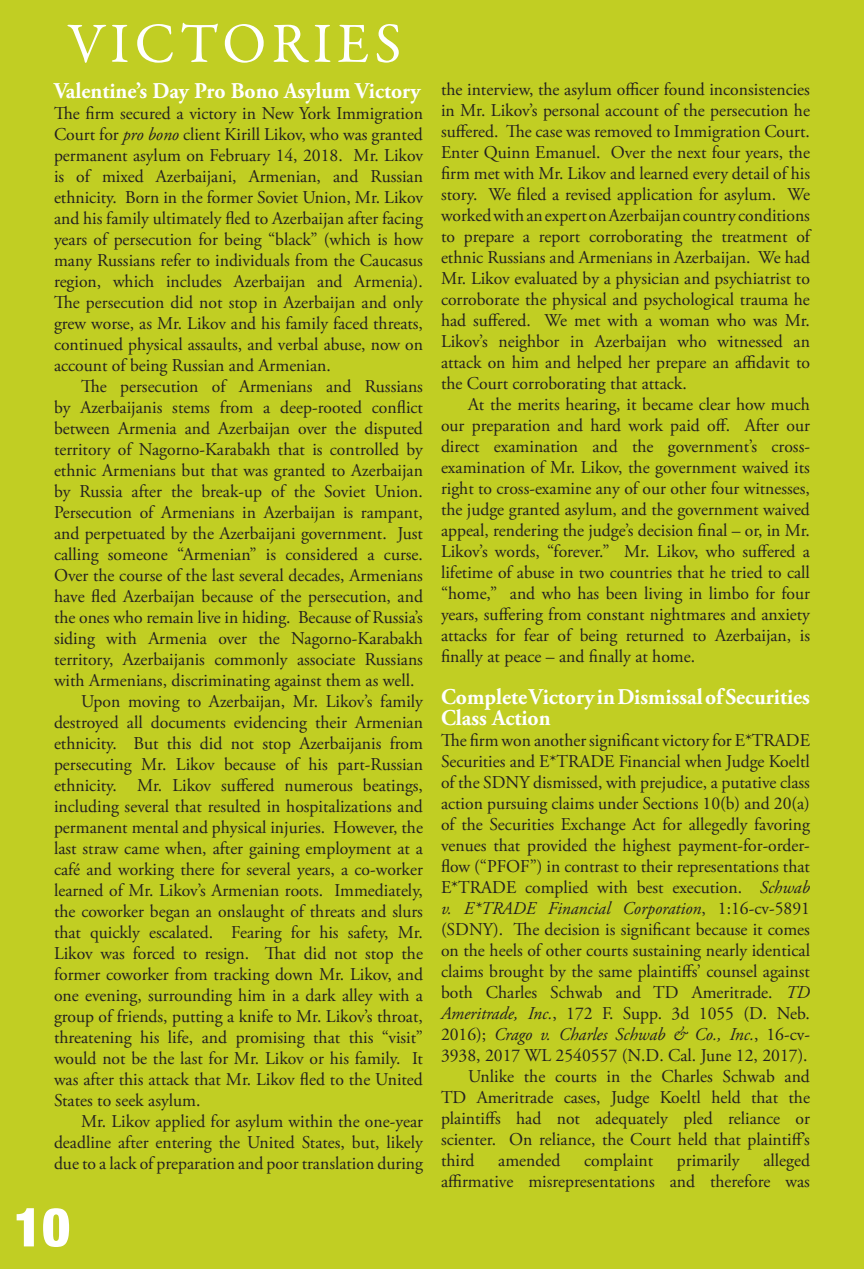
<style>
.page{position:relative;width:864px;height:1269px;background:#c1ce23}
.page>*{position:absolute;margin:0;border:0;box-sizing:border-box;transform-origin:0 0}
.t1{font:57px "Garamond Premr Pro";letter-spacing:.09em;color:#fff}
.t2{font:900 condensed 54px "Helvetica Neue";color:#fff}
.QE_-_Main_Article_St{font:700 22.5px/21px "Adobe Garamond Pro";color:#fff;scale:.96 1}
.QE_-_Main_Article_St-2{font:18px/21px "Adobe Garamond Pro";color:#231f20;text-align:justify}
.s1{font-style:italic}
</style>
<div class="page">
<p class="t1" style="left:68px;top:9px;width:335px">VICTORIES</p>
<p class="QE_-_Main_Article_St" style="left:54px;top:81px;width:384px">Valentine’s Day Pro Bono Asylum Victory</p>
<p class="QE_-_Main_Article_St-2" style="left:54px;top:104px;width:371px">The firm secured a victory in New York Immigration Court for <span class="s1">pro bono</span> client Kirill Likov, who was granted permanent asylum on February 14, 2018. Mr. Likov is of mixed Azerbaijani, Armenian, and Russian ethnicity. Born in the former Soviet Union, Mr. Likov and his family ultimately fled to Azerbaijan after facing years of persecution for being “black” (which is how many Russians refer to individuals from the Caucasus region, which includes Azerbaijan and Armenia).<br>The persecution did not stop in Azerbaijan and only grew worse, as Mr. Likov and his family faced threats, continued physical assaults, and verbal abuse, now on account of being Russian and Armenian.</p>
<p class="QE_-_Main_Article_St-2" style="left:54px;top:377px;width:371px;text-indent:27px">The persecution of Armenians and Russians by Azerbaijanis stems from a deep-rooted conflict between Armenia and Azerbaijan over the disputed territory of Nagorno-Karabakh that is controlled by ethnic Armenians but that was granted to Azerbaijan by Russia after the break-up of the Soviet Union.<br>Persecution of Armenians in Azerbaijan is rampant, and perpetuated by the Azerbaijani government. Just calling someone “Armenian” is considered a curse.<br>Over the course of the last several decades, Armenians have fled Azerbaijan because of the persecution, and the ones who remain live in hiding. Because of Russia’s siding with Armenia over the Nagorno-Karabakh territory, Azerbaijanis commonly associate Russians with Armenians, discriminating against them as well.</p>
<p class="QE_-_Main_Article_St-2" style="left:54px;top:692px;width:371px;text-indent:27px">Upon moving to Azerbaijan, Mr. Likov’s family destroyed all documents evidencing their Armenian ethnicity. But this did not stop Azerbaijanis from persecuting Mr. Likov because of his part-Russian ethnicity. Mr. Likov suffered numerous beatings, including several that resulted in hospitalizations and permanent mental and physical injuries. However, the last straw came when, after gaining employment at a café and working there for several years, a co-worker learned of Mr. Likov’s Armenian roots. Immediately, the coworker began an onslaught of threats and slurs that quickly escalated. Fearing for his safety, Mr.<br>Likov was forced to resign. That did not stop the former coworker from tracking down Mr. Likov, and one evening, surrounding him in a dark alley with a group of friends, putting a knife to Mr. Likov’s throat, threatening his life, and promising that this “visit” would not be the last for Mr. Likov or his family. It was after this attack that Mr. Likov fled to the United States to seek asylum.</p>
<p class="QE_-_Main_Article_St-2" style="left:54px;top:1112px;width:371px;text-indent:27px">Mr. Likov applied for asylum within the one-year deadline after entering the United States, but, likely due to a lack of preparation and poor translation during</p>
<p class="t2" style="left:14px;top:1194px;width:58px">10</p>
<p class="QE_-_Main_Article_St-2" style="left:441px;top:80px;width:371px">the interview, the asylum officer found inconsistencies in Mr. Likov’s personal account of the persecution he suffered. The case was removed to Immigration Court.</p>
<p class="QE_-_Main_Article_St-2" style="left:441px;top:143px;width:371px">Enter Quinn Emanuel. Over the next four years, the firm met with Mr. Likov and learned every detail of his story. We filed a revised application for asylum. We worked with an expert on Azerbaijan country conditions to prepare a report corroborating the treatment of ethnic Russians and Armenians in Azerbaijan. We had Mr. Likov evaluated by a physician and psychiatrist to corroborate the physical and psychological trauma he had suffered. We met with a woman who was Mr.<br>Likov’s neighbor in Azerbaijan who witnessed an attack on him and helped her prepare an affidavit to the Court corroborating that attack.</p>
<p class="QE_-_Main_Article_St-2" style="left:441px;top:395px;width:371px;text-indent:27px">At the merits hearing, it became clear how much our preparation and hard work paid off. After our direct examination and the government’s cross&shy;examination of Mr. Likov, the government waived its right to cross-examine any of our other four witnesses, the judge granted asylum, and the government waived appeal, rendering the judge’s decision final – or, in Mr.<br>Likov’s words, “forever.” Mr. Likov, who suffered a lifetime of abuse in two countries that he tried to call “home,” and who has been living in limbo for four years, suffering from constant nightmares and anxiety attacks for fear of being returned to Azerbaijan, is finally at peace – and finally at home.</p>
<p class="QE_-_Main_Article_St" style="left:441px;top:687px;width:386px">Complete Victory in Dismissal of Securities<br>Class Action</p>
<p class="QE_-_Main_Article_St-2" style="left:441px;top:731px;width:371px">The firm won another significant victory for E*TRADE Securities and E*TRADE Financial when Judge Koeltl of the SDNY dismissed, with prejudice, a putative class action pursuing claims under Sections 10(b) and 20(a) of the Securities Exchange Act for allegedly favoring venues that provided the highest payment-for-order&shy;flow (“PFOF”) in contrast to their representations that E*TRADE complied with best execution. <span class="s1">Schwab v. E*TRADE Financial Corporation</span>, 1:16-cv-5891 (SDNY). The decision is significant because it comes on the heels of other courts sustaining nearly identical claims brought by the same plaintiffs’ counsel against both Charles Schwab and TD Ameritrade. <span class="s1">TD Ameritrade, Inc.</span>, 172 F. Supp. 3d 1055 (D. Neb.<br>2016); <span class="s1">Crago v. Charles Schwab &amp; Co., Inc.</span>, 16-cv-3938, 2017 WL 2540557 (N.D. Cal. June 12, 2017).</p>
<p class="QE_-_Main_Article_St-2" style="left:441px;top:1067px;width:371px;text-indent:27px">Unlike the courts in the Charles Schwab and TD Ameritrade cases, Judge Koeltl held that the plaintiffs had not adequately pled reliance or scienter. On reliance, the Court held that plaintiff’s third</p>
<p class="QE_-_Main_Article_St-2" style="left:441px;top:1151px;width:370px;text-align:right">alleged<br>affirmative misrepresentations and therefore was</p>
<p class="QE_-_Main_Article_St-2" style="left:498px;top:1151px;width:64px">amended</p>
<p class="QE_-_Main_Article_St-2" style="left:584px;top:1151px;width:71px">complaint</p>
<p class="QE_-_Main_Article_St-2" style="left:677px;top:1151px;width:64px">primarily</p>
</div>
